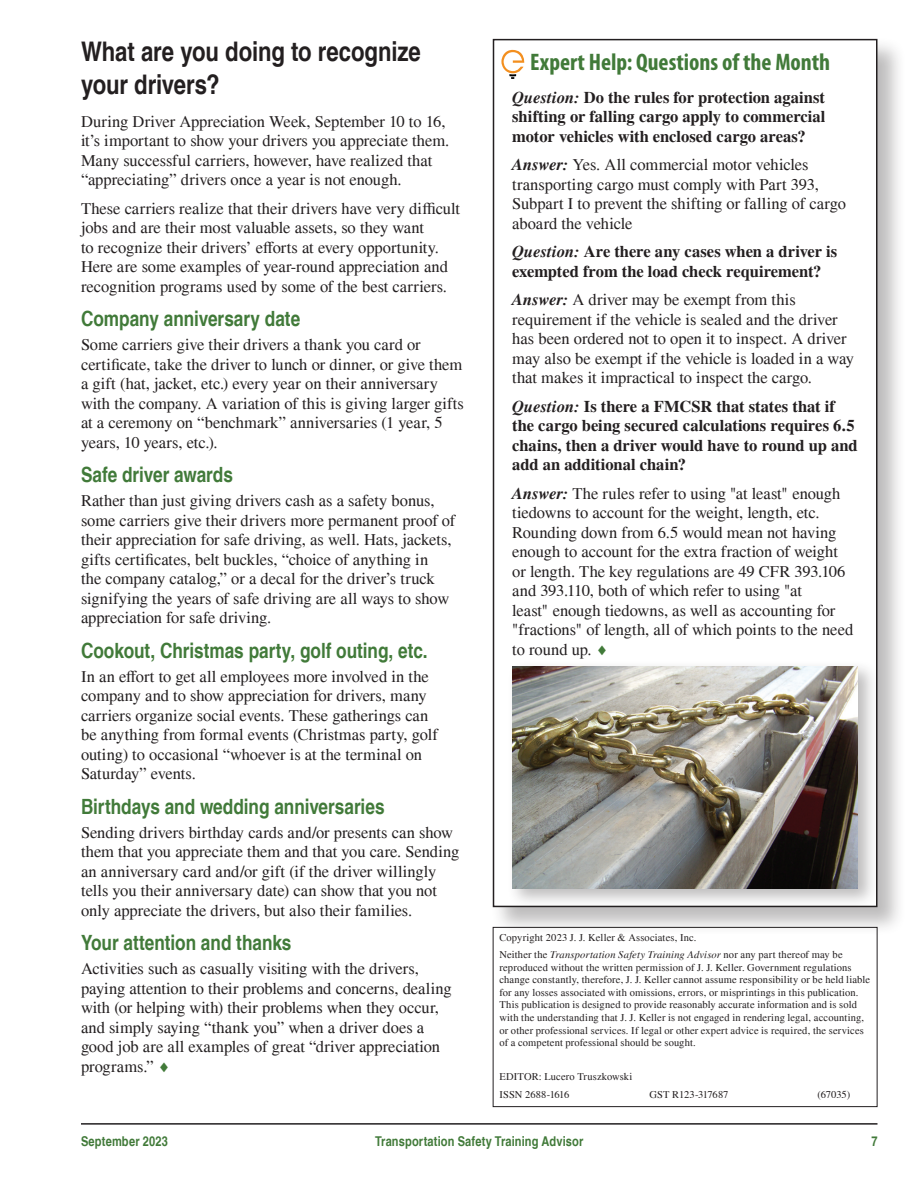
<style>
.page{position:relative;width:918px;height:1188px;background:#fff}
.page>*{position:absolute;margin:0;border:0;box-sizing:border-box;transform-origin:0 0}
.Head_Level_1{font:700 condensed 27px/33px "Helvetica LT Pro";letter-spacing:-.005em;color:#231f20}
.Expert_Help_Head{font:700 condensed 24px "Myriad Pro";color:#417a39}
.Head_Level_2{font:700 condensed 21px "Helvetica LT Pro";color:#417a39}
.Body{font:16.5px/19.5px "Times LT Pro";letter-spacing:-.005em;color:#231f20}
.Body-2{font:700 16.5px/19.5px "Times LT Pro";color:#231f20}
.t1{font:700 condensed 13.5px "Helvetica LT Pro";letter-spacing:.01em;color:#417a39}
.Disclaimer{font:10.5px/12.6px "Times LT Pro";letter-spacing:.01em;color:#231f20}
.s1{color:#417a39}
.s2{font-style:italic}
.s3{font-weight:700;font-style:italic}
</style>
<div class="page">
<hr style="left:81px;top:1123px;width:797px;height:2px;background:#231f20">
<div style="left:493px;top:927px;width:385px;height:180px;border:1px solid #231f20"></div>
<div style="left:491px;top:37px;width:415px;height:899px;background:#231f20;opacity:.3"></div>
<div style="left:494px;top:40px;width:383px;height:866px;background:#fff"></div>
<svg style="left:501px;top:50px;width:24px;height:29px"></svg>
<div style="left:506px;top:660px;width:373px;height:250px;background:#231f20;opacity:.3"></div>
<img style="left:512px;top:666px;width:346px;height:223px">
<p class="Head_Level_1" style="left:81px;top:35px;width:341px">What are you doing to recognize your drivers?</p>
<p class="Body" style="left:81px;top:111px;width:370px">During Driver Appreciation Week, September 10 to 16, it’s important to show your drivers you appreciate them.<br>Many successful carriers, however, have realized that “appreciating” drivers once a year is not enough.</p>
<p class="Body" style="left:81px;top:198px;width:381px">These carriers realize that their drivers have very difficult jobs and are their most valuable assets, so they want<br>to recognize their drivers’ efforts at every opportunity.<br>Here are some examples of year-round appreciation and recognition programs used by some of the best carriers.</p>
<p class="Head_Level_2" style="left:81px;top:306px;width:221px">Company anniversary date</p>
<p class="Body" style="left:81px;top:335px;width:385px">Some carriers give their drivers a thank you card or certificate, take the driver to lunch or dinner, or give them a gift (hat, jacket, etc.) every year on their anniversary with the company. A variation of this is giving larger gifts at a ceremony on “benchmark” anniversaries (1 year, 5 years, 10 years, etc.).</p>
<p class="Head_Level_2" style="left:81px;top:462px;width:154px">Safe driver awards</p>
<p class="Body" style="left:81px;top:491px;width:376px">Rather than just giving drivers cash as a safety bonus, some carriers give their drivers more permanent proof of their appreciation for safe driving, as well. Hats, jackets, gifts certificates, belt buckles, “choice of anything in<br>the company catalog,” or a decal for the driver’s truck signifying the years of safe driving are all ways to show appreciation for safe driving.</p>
<p class="Head_Level_2" style="left:81px;top:638px;width:346px">Cookout, Christmas party, golf outing, etc.</p>
<p class="Body" style="left:81px;top:666px;width:358px">In an effort to get all employees more involved in the company and to show appreciation for drivers, many carriers organize social events. These gatherings can be anything from formal events (Christmas party, golf outing) to occasional “whoever is at the terminal on Saturday” events.</p>
<p class="Head_Level_2" style="left:81px;top:794px;width:305px">Birthdays and wedding anniversaries</p>
<p class="Body" style="left:81px;top:822px;width:380px">Sending drivers birthday cards and/or presents can show them that you appreciate them and that you care. Sending an anniversary card and/or gift (if the driver willingly tells you their anniversary date) can show that you not only appreciate the drivers, but also their families.</p>
<p class="Head_Level_2" style="left:81px;top:930px;width:212px">Your attention and thanks</p>
<p class="Body" style="left:81px;top:959px;width:372px">Activities such as casually visiting with the drivers, paying attention to their problems and concerns, dealing with (or helping with) their problems when they occur, and simply saying “thank you” when a driver does a good job are all examples of great “driver appreciation programs.” <span class="s1">♦</span></p>
<p class="Expert_Help_Head" style="left:530px;top:47px;width:302px">Expert Help: Questions of the Month</p>
<p class="Body-2" style="left:512px;top:87px;width:315px;text-align:justify"><span class="s2">Question:</span> Do the rules for protection against shifting or falling cargo apply to commercial motor vehicles with enclosed cargo areas?</p>
<p class="Body" style="left:512px;top:155px;width:335px"><span class="s3">Answer:</span> Yes. All commercial motor vehicles transporting cargo must comply with Part 393, Subpart I to prevent the shifting or falling of cargo aboard the vehicle</p>
<p class="Body-2" style="left:512px;top:241px;width:327px"><span class="s2">Question:</span> Are there any cases when a driver is exempted from the load check requirement?</p>
<p class="Body" style="left:512px;top:290px;width:343px"><span class="s3">Answer:</span> A driver may be exempt from this requirement if the vehicle is sealed and the driver has been ordered not to open it to inspect. A driver may also be exempt if the vehicle is loaded in a way that makes it impractical to inspect the cargo.</p>
<p class="Body-2" style="left:512px;top:396px;width:347px"><span class="s2">Question:</span> Is there a FMCSR that states that if the cargo being secured calculations requires 6.5 chains, then a driver would have to round up and add an additional chain?</p>
<p class="Body" style="left:512px;top:483px;width:343px"><span class="s3">Answer:</span> The rules refer to using "at least" enough tiedowns to account for the weight, length, etc.<br>Rounding down from 6.5 would mean not having enough to account for the extra fraction of weight or length. The key regulations are 49 CFR 393.106 and 393.110, both of which refer to using "at<br>least" enough tiedowns, as well as accounting for "fractions" of length, all of which points to the need to round up. <span class="s1">♦</span></p>
<p class="Disclaimer" style="left:500px;top:931px;width:199px">Copyright 2023 J. J. Keller &amp; Associates, Inc.</p>
<p class="Disclaimer" style="left:500px;top:948px;width:372px">Neither the <span class="s2">Transportation Safety Training Advisor</span> nor any part thereof may be reproduced without the written permission of J. J. Keller. Government regulations change constantly, therefore, J. J. Keller cannot assume responsibility or be held liable for any losses associated with omissions, errors, or misprintings in this publication.<br>This publication is designed to provide reasonably accurate information and is sold with the understanding that J. J. Keller is not engaged in rendering legal, accounting, or other professional services. If legal or other expert advice is required, the services of a competent professional should be sought.</p>
<p class="Disclaimer" style="left:500px;top:1071px;width:135px">EDITOR: Lucero Truszkowski</p>
<p class="Disclaimer" style="left:500px;top:1088px;width:71px">ISSN 2688-1616</p>
<p class="Disclaimer" style="left:650px;top:1088px;width:81px">GST R123-317687</p>
<p class="Disclaimer" style="left:818px;top:1088px;width:34px">(67035)</p>
<p class="t1" style="left:81px;top:1133px;width:89px">September 2023</p>
<p class="t1" style="left:375px;top:1133px;width:210px">Transportation Safety Training Advisor</p>
<p class="t1" style="left:871px;top:1133px;width:8px">7</p>
</div>
